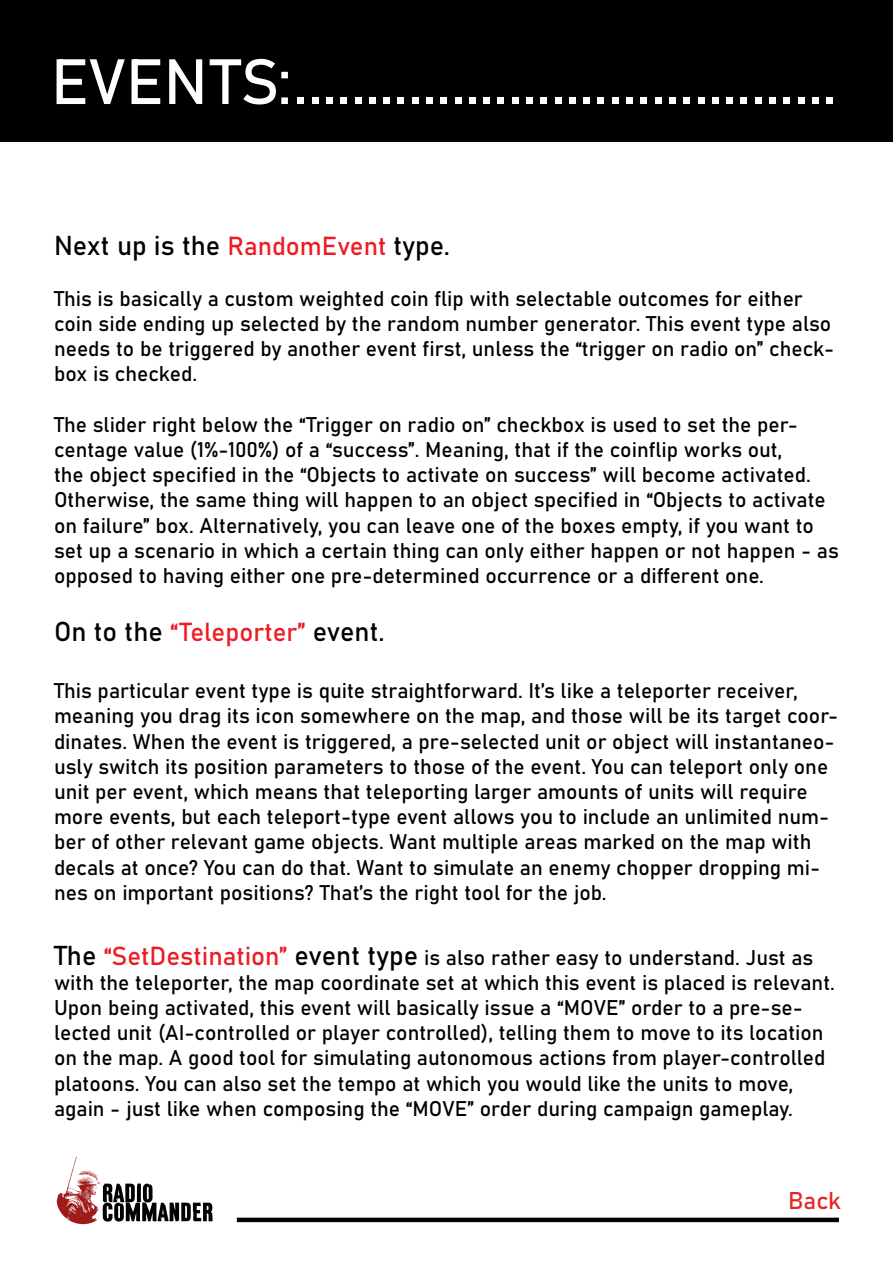
<style>
.page{position:relative;width:893px;height:1263px;background:#fff}
.page>*{position:absolute;margin:0;border:0;box-sizing:border-box;transform-origin:0 0}
.t1{font:63px "Bahnschrift";color:#fff}
.t2{font:27px "Bahnschrift";color:#000}
.t3{font:24px "Bahnschrift";color:#e62729}
.t4{font:21px/25.2px "Bahnschrift";color:#000}
.s1{font-size:25.65px;color:#ed1c24}
.s2{font-size:27px}
</style>
<div class="page">
<div style="left:0;top:0;width:893px;height:142px;background:#000"></div>
<svg style="left:56px;top:1157px;width:157px;height:67px"></svg>
<div style="left:237px;top:1217px;width:602px;height:5px;background:#020203"></div>
<h1 class="t1" style="left:51px;top:42px;width:787px">EVENTS:......................................</h1>
<p class="t2" style="left:54px;top:229px;width:397px">Next up is the <span class="s1">RandomEvent</span> type.</p>
<p class="t4" style="left:54px;top:286px;width:782px">This is basically a custom weighted coin flip with selectable outcomes for either coin side ending up selected by the random number generator. This event type also needs to be triggered by another event first, unless the “trigger on radio on” check&shy;box is checked.</p>
<p class="t4" style="left:54px;top:412px;width:786px">The slider right below the “Trigger on radio on” checkbox is used to set the per&shy;centage value (1%-100%) of a “success”. Meaning, that if the coinflip works out,<br>the object specified in the “Objects to activate on success” will become activated.<br>Otherwise, the same thing will happen to an object specified in “Objects to activate on failure” box. Alternatively, you can leave one of the boxes empty, if you want to set up a scenario in which a certain thing can only either happen or not happen - as opposed to having either one pre-determined occurrence or a different one.</p>
<p class="t2" style="left:54px;top:614px;width:332px">On to the <span class="s1">“Teleporter”</span> event.</p>
<p class="t4" style="left:54px;top:678px;width:786px">This particular event type is quite straightforward. It’s like a teleporter receiver, meaning you drag its icon somewhere on the map, and those will be its target coor&shy;dinates. When the event is triggered, a pre-selected unit or object will instantaneo&shy;usly switch its position parameters to those of the event. You can teleport only one unit per event, which means that teleporting larger amounts of units will require more events, but each teleport-type event allows you to include an unlimited num&shy;ber of other relevant game objects. Want multiple areas marked on the map with decals at once? You can do that. Want to simulate an enemy chopper dropping mi&shy;nes on important positions? That’s the right tool for the job.</p>
<p class="t4" style="left:54px;top:944px;width:782px"><span class="s2">The</span> <span class="s1">“SetDestination”</span> <span class="s2">event type</span> is also rather easy to understand. Just as with the teleporter, the map coordinate set at which this event is placed is relevant.<br>Upon being activated, this event will basically issue a “MOVE” order to a pre-se&shy;lected unit (AI-controlled or player controlled), telling them to move to its location on the map. A good tool for simulating autonomous actions from player-controlled platoons. You can also set the tempo at which you would like the units to move, again - just like when composing the “MOVE” order during campaign gameplay.</p>
<p class="t3" style="left:788px;top:1186px;width:54px">Back</p>
</div>
